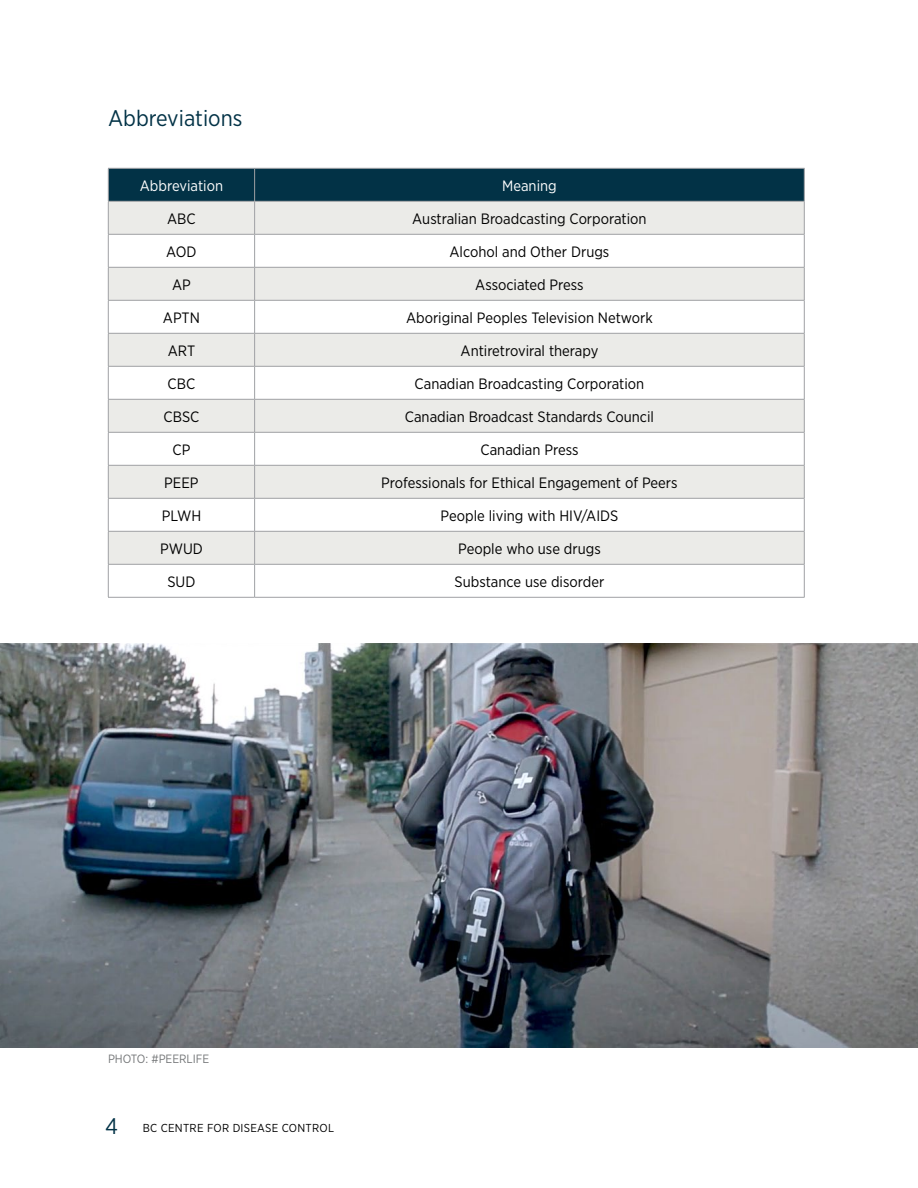
<style>
.page{position:relative;width:918px;height:1188px;background:#fff}
.page>*{position:absolute;margin:0;border:0;box-sizing:border-box;transform-origin:0 0}
.t1{font:22.5px "Gotham Narrow";color:#023246}
.t2{font:15px "Gotham Narrow";color:#000}
.t3{font:15px "Gotham Narrow";color:#fff}
.t4{font:12px "Gotham Narrow";color:#757779}
.t5{font:11.55px "Gotham Narrow";letter-spacing:.02em;color:#000}
.s1{font-size:22.5px;color:#023246}
</style>
<div class="page">
<div style="left:109px;top:169px;width:695px;height:32px;background:#023246"></div>
<svg style="left:109px;top:202px;width:695px;height:362px;fill:#ebebe8"></svg>
<hr style="left:254px;top:169px;width:1px;height:32px;background:#9fa1a4">
<hr style="left:108px;top:168px;width:147px;height:1px;background:#9fa1a4">
<hr style="left:108px;top:169px;width:1px;height:32px;background:#9fa1a4">
<hr style="left:255px;top:168px;width:550px;height:1px;background:#9fa1a4">
<hr style="left:804px;top:169px;width:1px;height:32px;background:#9fa1a4">
<hr style="left:108px;top:235px;width:1px;height:32px;background:#9fa1a4">
<hr style="left:804px;top:235px;width:1px;height:32px;background:#9fa1a4">
<hr style="left:108px;top:301px;width:1px;height:32px;background:#9fa1a4">
<hr style="left:804px;top:301px;width:1px;height:32px;background:#9fa1a4">
<hr style="left:108px;top:367px;width:1px;height:32px;background:#9fa1a4">
<hr style="left:804px;top:367px;width:1px;height:32px;background:#9fa1a4">
<hr style="left:108px;top:433px;width:1px;height:32px;background:#9fa1a4">
<hr style="left:804px;top:433px;width:1px;height:32px;background:#9fa1a4">
<hr style="left:108px;top:499px;width:1px;height:32px;background:#9fa1a4">
<hr style="left:804px;top:499px;width:1px;height:32px;background:#9fa1a4">
<hr style="left:108px;top:565px;width:1px;height:32px;background:#9fa1a4">
<hr style="left:804px;top:565px;width:1px;height:32px;background:#9fa1a4">
<hr style="left:108px;top:597px;width:147px;height:1px;background:#9fa1a4">
<hr style="left:255px;top:597px;width:550px;height:1px;background:#9fa1a4">
<hr style="left:108px;top:201px;width:147px;height:1px;background:#9fa1a4">
<hr style="left:108px;top:202px;width:1px;height:32px;background:#9fa1a4">
<hr style="left:255px;top:201px;width:550px;height:1px;background:#9fa1a4">
<hr style="left:254px;top:202px;width:1px;height:32px;background:#9fa1a4">
<hr style="left:804px;top:202px;width:1px;height:32px;background:#9fa1a4">
<hr style="left:108px;top:234px;width:147px;height:1px;background:#9fa1a4">
<hr style="left:255px;top:234px;width:550px;height:1px;background:#9fa1a4">
<hr style="left:108px;top:267px;width:147px;height:1px;background:#9fa1a4">
<hr style="left:108px;top:268px;width:1px;height:32px;background:#9fa1a4">
<hr style="left:108px;top:300px;width:147px;height:1px;background:#9fa1a4">
<hr style="left:255px;top:267px;width:550px;height:1px;background:#9fa1a4">
<hr style="left:254px;top:268px;width:1px;height:32px;background:#9fa1a4">
<hr style="left:804px;top:268px;width:1px;height:32px;background:#9fa1a4">
<hr style="left:255px;top:300px;width:550px;height:1px;background:#9fa1a4">
<hr style="left:254px;top:235px;width:1px;height:32px;background:#9fa1a4">
<hr style="left:108px;top:333px;width:147px;height:1px;background:#9fa1a4">
<hr style="left:108px;top:334px;width:1px;height:32px;background:#9fa1a4">
<hr style="left:108px;top:366px;width:147px;height:1px;background:#9fa1a4">
<hr style="left:255px;top:333px;width:550px;height:1px;background:#9fa1a4">
<hr style="left:254px;top:334px;width:1px;height:32px;background:#9fa1a4">
<hr style="left:804px;top:334px;width:1px;height:32px;background:#9fa1a4">
<hr style="left:255px;top:366px;width:550px;height:1px;background:#9fa1a4">
<hr style="left:108px;top:399px;width:147px;height:1px;background:#9fa1a4">
<hr style="left:108px;top:400px;width:1px;height:32px;background:#9fa1a4">
<hr style="left:108px;top:432px;width:147px;height:1px;background:#9fa1a4">
<hr style="left:255px;top:399px;width:550px;height:1px;background:#9fa1a4">
<hr style="left:254px;top:400px;width:1px;height:32px;background:#9fa1a4">
<hr style="left:804px;top:400px;width:1px;height:32px;background:#9fa1a4">
<hr style="left:255px;top:432px;width:550px;height:1px;background:#9fa1a4">
<hr style="left:108px;top:465px;width:147px;height:1px;background:#9fa1a4">
<hr style="left:108px;top:466px;width:1px;height:32px;background:#9fa1a4">
<hr style="left:108px;top:498px;width:147px;height:1px;background:#9fa1a4">
<hr style="left:255px;top:465px;width:550px;height:1px;background:#9fa1a4">
<hr style="left:254px;top:466px;width:1px;height:32px;background:#9fa1a4">
<hr style="left:804px;top:466px;width:1px;height:32px;background:#9fa1a4">
<hr style="left:255px;top:498px;width:550px;height:1px;background:#9fa1a4">
<hr style="left:108px;top:531px;width:147px;height:1px;background:#9fa1a4">
<hr style="left:108px;top:532px;width:1px;height:32px;background:#9fa1a4">
<hr style="left:108px;top:564px;width:147px;height:1px;background:#9fa1a4">
<hr style="left:255px;top:531px;width:550px;height:1px;background:#9fa1a4">
<hr style="left:254px;top:532px;width:1px;height:32px;background:#9fa1a4">
<hr style="left:804px;top:532px;width:1px;height:32px;background:#9fa1a4">
<hr style="left:255px;top:564px;width:550px;height:1px;background:#9fa1a4">
<hr style="left:254px;top:301px;width:1px;height:32px;background:#9fa1a4">
<hr style="left:254px;top:367px;width:1px;height:32px;background:#9fa1a4">
<hr style="left:254px;top:433px;width:1px;height:32px;background:#9fa1a4">
<hr style="left:254px;top:499px;width:1px;height:32px;background:#9fa1a4">
<hr style="left:254px;top:565px;width:1px;height:32px;background:#9fa1a4">
<img style="left:0;top:644px;width:918px;height:403px">
<h1 class="t1" style="left:108px;top:104px;width:136px">Abbreviations</h1>
<p class="t3" style="left:140px;top:176px;width:85px">Abbreviation</p>
<p class="t3" style="left:502px;top:176px;width:56px">Meaning</p>
<p class="t2" style="left:167px;top:209px;width:30px">ABC</p>
<p class="t2" style="left:412px;top:209px;width:236px">Australian Broadcasting Corporation</p>
<p class="t2" style="left:166px;top:242px;width:32px">AOD</p>
<p class="t2" style="left:450px;top:242px;width:161px">Alcohol and Other Drugs</p>
<p class="t2" style="left:172px;top:275px;width:20px">AP</p>
<p class="t2" style="left:475px;top:275px;width:110px">Associated Press</p>
<p class="t2" style="left:163px;top:308px;width:39px">APTN</p>
<p class="t2" style="left:406px;top:308px;width:248px">Aboriginal Peoples Television Network</p>
<p class="t2" style="left:168px;top:341px;width:29px">ART</p>
<p class="t2" style="left:461px;top:341px;width:139px">Antiretroviral therapy</p>
<p class="t2" style="left:168px;top:374px;width:29px">CBC</p>
<p class="t2" style="left:415px;top:374px;width:231px">Canadian Broadcasting Corporation</p>
<p class="t2" style="left:164px;top:407px;width:37px">CBSC</p>
<p class="t2" style="left:405px;top:407px;width:251px">Canadian Broadcast Standards Council</p>
<p class="t2" style="left:173px;top:440px;width:19px">CP</p>
<p class="t2" style="left:481px;top:440px;width:99px">Canadian Press</p>
<p class="t2" style="left:164px;top:473px;width:36px">PEEP</p>
<p class="t2" style="left:381px;top:473px;width:298px">Professionals for Ethical Engagement of Peers</p>
<p class="t2" style="left:162px;top:506px;width:41px">PLWH</p>
<p class="t2" style="left:441px;top:506px;width:179px">People living with HIV/AIDS</p>
<p class="t2" style="left:160px;top:539px;width:44px">PWUD</p>
<p class="t2" style="left:458px;top:539px;width:144px">People who use drugs</p>
<p class="t2" style="left:167px;top:572px;width:30px">SUD</p>
<p class="t2" style="left:455px;top:572px;width:151px">Substance use disorder</p>
<p class="t4" style="left:108px;top:1051px;width:103px">PHOTO: #PEERLIFE</p>
<p class="t5" style="left:105px;top:1121px;width:230px"><span class="s1">4</span> BC CENTRE FOR DISEASE CONTROL</p>
</div>
